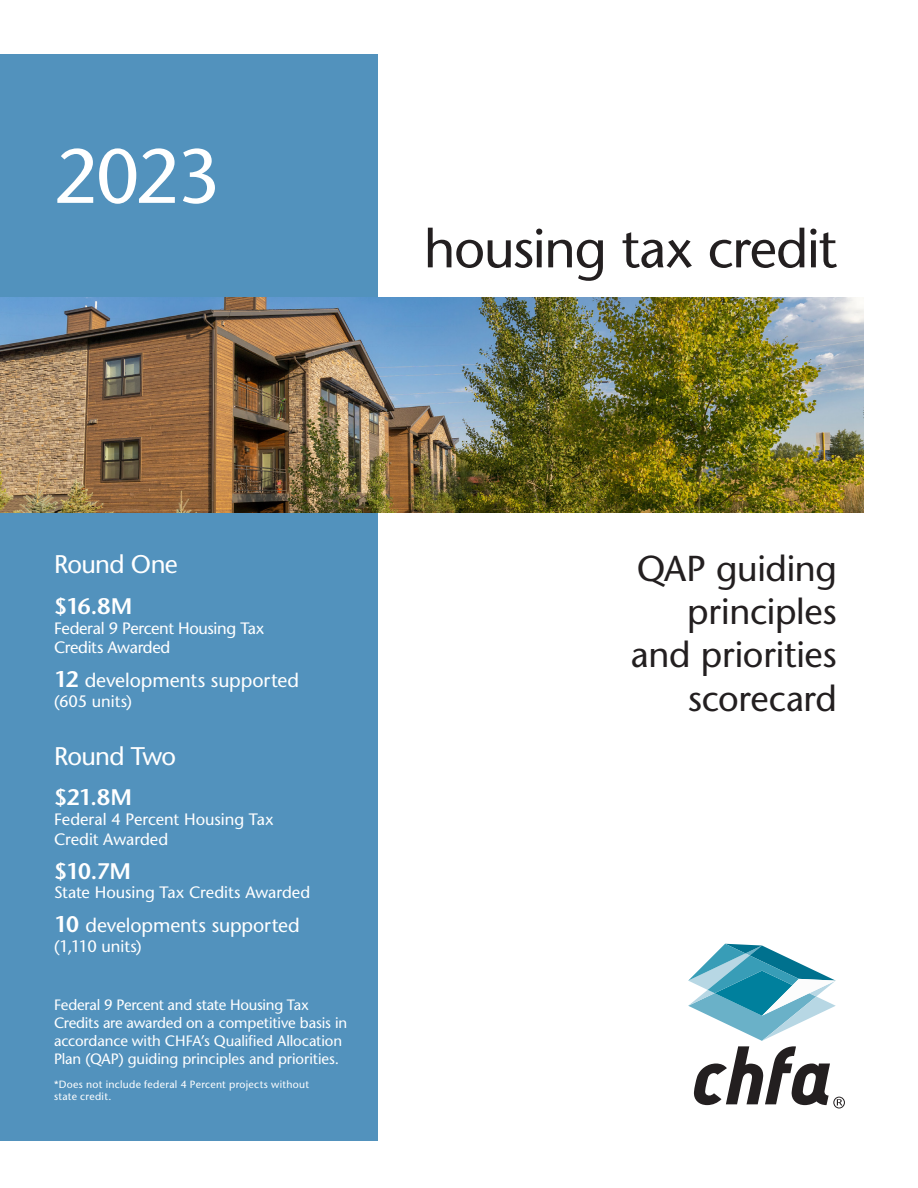
<style>
.page{position:relative;width:918px;height:1188px;background:#fff}
.page>*{position:absolute;margin:0;border:0;box-sizing:border-box;transform-origin:0 0}
.flyer_header{font:500 76.5px "Stone Sans Std";color:#fff}
.flyer_header-2{font:500 54px "Stone Sans Std";letter-spacing:-.025em;color:#231f20}
.flyer_header-3{font:500 36px/43.2px "Stone Sans Std";letter-spacing:-.01em;color:#231f20;text-align:right}
.highlight_para_box{font:500 25.5px "Stone Sans Std";letter-spacing:-.025em;color:#fff}
.highlight_box_bullets_front{font:500 25.5px "Stone Sans Std";letter-spacing:-.03em;color:#fff}
.Amount_Front_Column{font:600 22.5px "Stone Sans Std";letter-spacing:-.02em;color:#fff}
.highlight_box_bullets_front-2{font:500 19.5px "Stone Sans Std";letter-spacing:-.005em;color:#fff}
.Amount_Front_Column-2{font:500 19.5px "Stone Sans Std";letter-spacing:-.005em;color:#fff}
.highlight_box_bullets_front-3{font:500 16.5px/19.8px "Stone Sans Std";letter-spacing:-.005em;color:#fff}
.Amount_Front_Column-3{font:500 16.5px "Stone Sans Std";letter-spacing:-.005em;color:#fff}
.highlight_para_box_front{font:500 15px/18px "Stone Sans Std";letter-spacing:-.01em;color:#fff}
.highlight_para_box_front-2{font:500 10.5px/12.6px "Stone Sans Std";letter-spacing:.025em;color:#fff}
.s1{font-weight:600;font-size:22.5px}
</style>
<div class="page">
<div style="left:0;top:54px;width:378px;height:1087px;background:#5292bd"></div>
<img style="left:0;top:297px;width:864px;height:216px">
<svg style="left:688px;top:944px;width:157px;height:164px"></svg>
<p class="flyer_header" style="left:54px;top:131px;width:168px">2023</p>
<p class="flyer_header-2" style="left:424px;top:216px;width:415px">housing tax credit</p>
<p class="highlight_para_box" style="left:54px;top:549px;width:125px">Round One</p>
<p class="Amount_Front_Column" style="left:54px;top:592px;width:80px">$16.8M</p>
<p class="highlight_box_bullets_front-3" style="left:54px;top:618px;width:212px">Federal 9 Percent Housing Tax<br>Credits Awarded</p>
<p class="highlight_box_bullets_front-2" style="left:54px;top:669px;width:246px"><span class="s1">12</span> developments supported</p>
<p class="highlight_box_bullets_front-3" style="left:54px;top:691px;width:80px">(605 units)</p>
<p class="highlight_box_bullets_front" style="left:54px;top:741px;width:124px">Round Two</p>
<p class="Amount_Front_Column" style="left:54px;top:784px;width:80px">$21.8M</p>
<p class="highlight_box_bullets_front-3" style="left:54px;top:809px;width:221px">Federal 4 Percent Housing Tax<br>Credit Awarded</p>
<p class="Amount_Front_Column" style="left:54px;top:857px;width:79px">$10.7M</p>
<p class="highlight_box_bullets_front-3" style="left:54px;top:883px;width:258px">State Housing Tax Credits Awarded</p>
<p class="Amount_Front_Column-2" style="left:54px;top:914px;width:247px"><span class="s1">10</span> developments supported</p>
<p class="Amount_Front_Column-3" style="left:54px;top:936px;width:89px">(1,110 units)</p>
<p class="highlight_para_box_front" style="left:54px;top:996px;width:295px">Federal 9 Percent and state Housing Tax Credits are awarded on a competitive basis in accordance with CHFA’s Qualified Allocation Plan (QAP) guiding principles and priorities.</p>
<p class="highlight_para_box_front-2" style="left:54px;top:1078px;width:257px">*Does not include federal 4 Percent projects without state credit.</p>
<p class="flyer_header-3" style="left:631px;top:547px;width:208px">QAP guiding principles and priorities scorecard</p>
</div>
